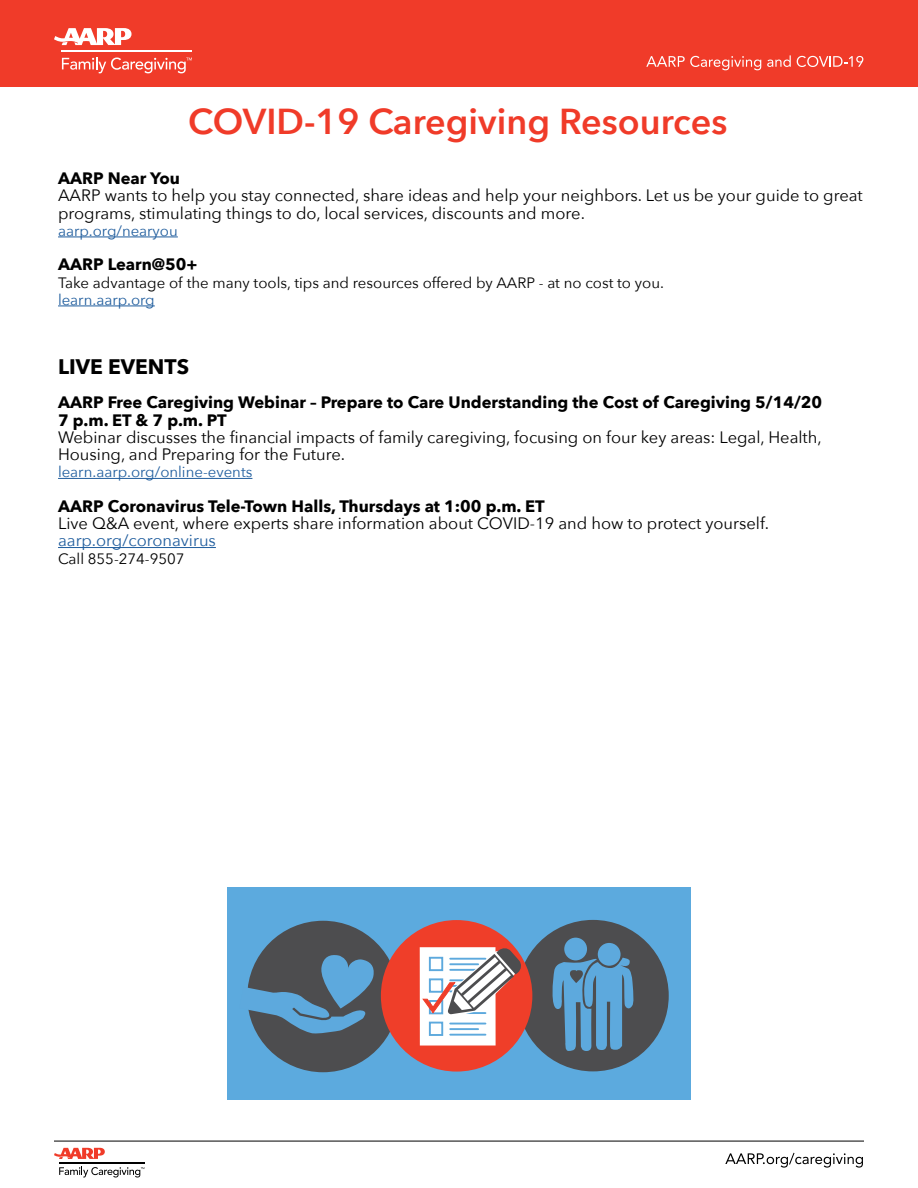
<style>
.page{position:relative;width:918px;height:1188px;background:#fff}
.page>*{position:absolute;margin:0;border:0;box-sizing:border-box;transform-origin:0 0}
.t1{font:600 36px "Avenir Next";color:#f03b29}
.t2{font:700 21px "Avenir Next";color:#000}
.t3{font:16.5px/17.2px "Avenir Next";color:#000}
.t4{font:700 16.5px/17.2px "Avenir Next";color:#000}
.t5{font:16.5px "Avenir Next";color:#215e9e}
.t6{font:15px "Avenir Next";color:#000}
.t7{font:15px "Avenir Next";color:#215e9e}
</style>
<div class="page">
<div style="left:0;top:0;width:918px;height:86px;background:#f03b29"></div>
<svg style="left:646px;top:56px;width:115px;height:14px"></svg>
<svg style="left:767px;top:55px;width:24px;height:12px"></svg>
<svg style="left:797px;top:56px;width:66px;height:11px"></svg>
<svg style="left:54px;top:28px;width:78px;height:17px"></svg>
<hr style="left:62px;top:51px;width:130px;height:1px;background:#fff">
<svg style="left:62px;top:57px;width:130px;height:16px"></svg>
<svg style="left:54px;top:1148px;width:51px;height:11px"></svg>
<hr style="left:59px;top:1163px;width:85px;height:1px;background:#000">
<svg style="left:59px;top:1167px;width:85px;height:11px"></svg>
<svg style="left:725px;top:1153px;width:138px;height:15px"></svg>
<hr style="left:54px;top:1141px;width:810px;height:1px;background:#000">
<hr style="left:58px;top:237px;width:120px;height:1px;background:#215e9e">
<hr style="left:58px;top:306px;width:97px;height:1px;background:#215e9e">
<hr style="left:58px;top:478px;width:194px;height:1px;background:#215e9e">
<hr style="left:58px;top:547px;width:158px;height:1px;background:#215e9e">
<div style="left:227px;top:887px;width:464px;height:213px;background:#5caade"></div>
<div style="left:517px;top:920px;width:152px;height:151px;background:#4d4d4f;border-radius:50%"></div>
<div style="left:564px;top:938px;width:23px;height:22px;background:#5da9dd;border-radius:50%"></div>
<div style="left:598px;top:943px;width:23px;height:23px;background:#5da9dd;border-radius:50%"></div>
<svg style="left:552px;top:958px;width:82px;height:93px"></svg>
<div style="left:247px;top:921px;width:152px;height:151px;background:#4d4d4f;border-radius:50%"></div>
<svg style="left:247px;top:954px;width:127px;height:81px"></svg>
<div style="left:381px;top:920px;width:151px;height:152px;background:#ef3e29;border-radius:50%"></div>
<div style="left:420px;top:947px;width:76px;height:99px;background:#fff"></div>
<svg style="left:422px;top:947px;width:100px;height:90px"></svg>
<h1 class="t1" style="left:188px;top:91px;width:541px">COVID-19 Caregiving Resources</h1>
<p class="t4" style="left:58px;top:169px;width:123px">AARP Near You</p>
<p class="t3" style="left:58px;top:186px;width:806px">AARP wants to help you stay connected, share ideas and help your neighbors. Let us be your guide to great programs, stimulating things to do, local services, discounts and more.</p>
<p class="t7" style="left:58px;top:218px;width:121px">aarp.org/nearyou</p>
<p class="t4" style="left:58px;top:256px;width:141px">AARP Learn@50+</p>
<p class="t6" style="left:58px;top:270px;width:607px">Take advantage of the many tools, tips and resources offered by AARP - at no cost to you.</p>
<p class="t7" style="left:58px;top:287px;width:98px">learn.aarp.org</p>
<p class="t2" style="left:58px;top:348px;width:133px">LIVE EVENTS</p>
<p class="t4" style="left:58px;top:394px;width:766px">AARP Free Caregiving Webinar – Prepare to Care Understanding the Cost of Caregiving 5/14/20<br>7 p.m. ET &amp; 7 p.m. PT</p>
<p class="t3" style="left:58px;top:428px;width:765px">Webinar discusses the financial impacts of family caregiving, focusing on four key areas: Legal, Health,<br>Housing, and Preparing for the Future.</p>
<p class="t7" style="left:58px;top:459px;width:196px">learn.aarp.org/online-events</p>
<p class="t4" style="left:58px;top:497px;width:488px">AARP Coronavirus Tele-Town Halls, Thursdays at 1:00 p.m. ET</p>
<p class="t3" style="left:58px;top:514px;width:713px">Live Q&amp;A event, where experts share information about COVID-19 and how to protect yourself.</p>
<p class="t5" style="left:58px;top:527px;width:159px">aarp.org/coronavirus</p>
<p class="t6" style="left:58px;top:546px;width:128px">Call 855-274-9507</p>
</div>
